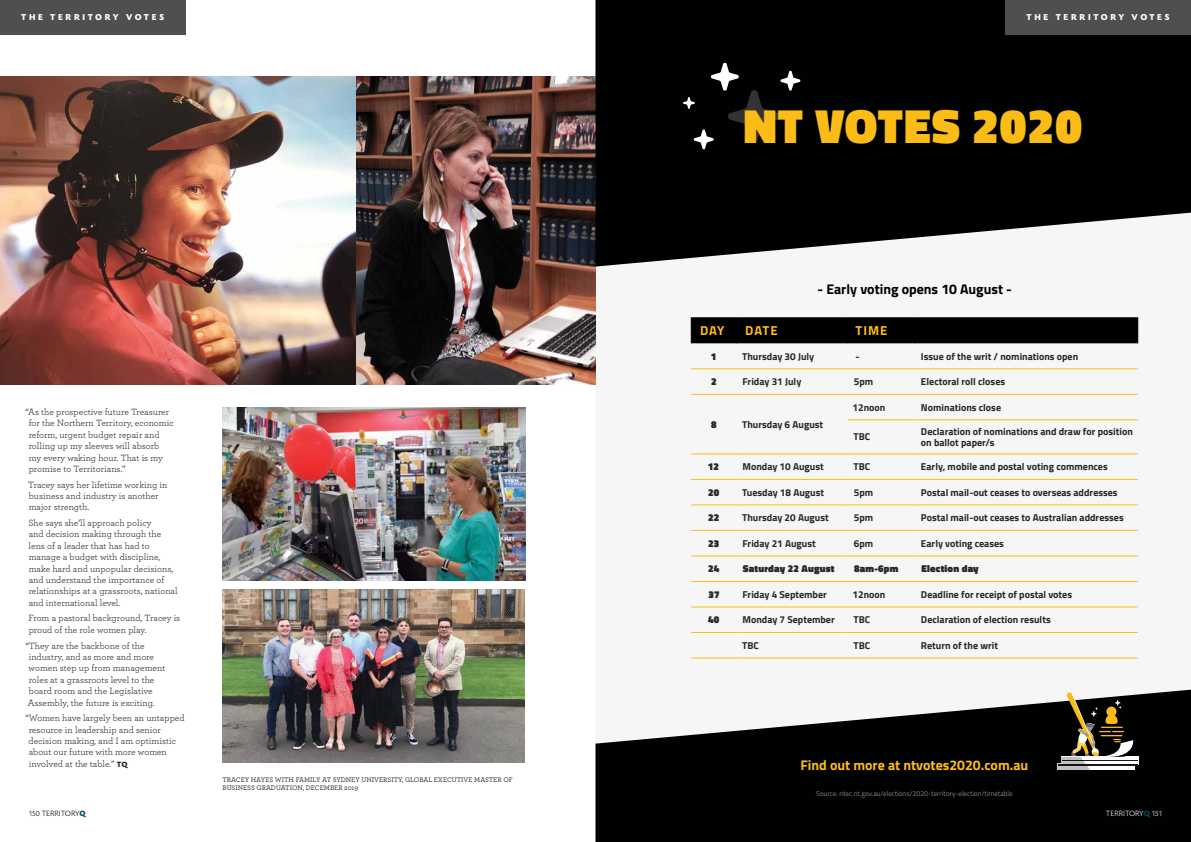
<style>
.page{position:relative;width:1191px;height:842px;background:#fff}
.page>*{position:absolute;margin:0;border:0;box-sizing:border-box;transform-origin:0 0}
.t1{font:900 48.6px "Titillium Web";letter-spacing:.02em;color:#fcbc17}
.t2{font:700 14px "Titillium Web";color:#febc15}
.t3{font:700 14px "Titillium Web";color:#000}
.t4{font:700 13px "Titillium Web";letter-spacing:.065em;color:#febc15}
.t5{font:700 10px/11px "Titillium Web";color:#292829}
.t6{font:900 10px "Titillium Web";letter-spacing:.02em;color:#292829}
.t7{font:9.5px/11.4px "Archer";color:#292829}
.t8{font:700 9px "Today SB";letter-spacing:.3em;color:#fff}
.t9{font:300 8px "Today SB";color:#fff}
.t10{font:300 8px "Today SB";color:#000}
.t11{font:500 7px/8.4px "Archer";color:#292829}
.t12{font:7px "Titillium Web";color:#828487}
.s1{font-weight:700}
.s2{font-family:"Today SB";font-weight:700;font-size:8px}
.s3{font-weight:700;color:#004e53}
</style>
<div class="page">
<div style="left:595px;top:0;width:596px;height:842px;background:#f6f6f6"></div>
<img style="left:222px;top:590px;width:302px;height:173px">
<img style="left:0;top:77px;width:595px;height:307px">
<img style="left:222px;top:407px;width:303px;height:174px">
<svg style="left:595px;top:690px;width:596px;height:152px;fill:#000101"></svg>
<svg style="left:595px;top:0;width:596px;height:267px;background:#1c1d1d"></svg>
<hr style="left:691px;top:317px;width:45px;height:1px;background:#000">
<hr style="left:736px;top:317px;width:111px;height:1px;background:#000">
<hr style="left:847px;top:317px;width:68px;height:1px;background:#000">
<hr style="left:915px;top:317px;width:223px;height:1px;background:#000">
<div style="left:691px;top:318px;width:447px;height:25px;background:#000"></div>
<hr style="left:691px;top:369px;width:45px;height:1px;background:#febc15">
<hr style="left:736px;top:369px;width:111px;height:1px;background:#febc15">
<hr style="left:847px;top:369px;width:68px;height:1px;background:#febc15">
<hr style="left:915px;top:369px;width:222px;height:1px;background:#febc15">
<hr style="left:691px;top:394px;width:45px;height:1px;background:#febc15">
<hr style="left:736px;top:394px;width:111px;height:1px;background:#febc15">
<hr style="left:847px;top:394px;width:68px;height:1px;background:#febc15">
<hr style="left:915px;top:394px;width:222px;height:1px;background:#febc15">
<hr style="left:847px;top:420px;width:68px;height:1px;background:#febc15">
<hr style="left:915px;top:420px;width:222px;height:1px;background:#febc15">
<hr style="left:691px;top:454px;width:45px;height:1px;background:#febc15">
<hr style="left:736px;top:454px;width:111px;height:1px;background:#febc15">
<hr style="left:847px;top:454px;width:68px;height:1px;background:#febc15">
<hr style="left:915px;top:454px;width:222px;height:1px;background:#febc15">
<hr style="left:691px;top:479px;width:45px;height:1px;background:#febc15">
<hr style="left:736px;top:479px;width:111px;height:1px;background:#febc15">
<hr style="left:847px;top:479px;width:68px;height:1px;background:#febc15">
<hr style="left:915px;top:479px;width:222px;height:1px;background:#febc15">
<hr style="left:691px;top:505px;width:45px;height:1px;background:#febc15">
<hr style="left:736px;top:505px;width:111px;height:1px;background:#febc15">
<hr style="left:847px;top:505px;width:68px;height:1px;background:#febc15">
<hr style="left:915px;top:505px;width:222px;height:1px;background:#febc15">
<hr style="left:691px;top:530px;width:45px;height:1px;background:#febc15">
<hr style="left:736px;top:530px;width:111px;height:1px;background:#febc15">
<hr style="left:847px;top:530px;width:68px;height:1px;background:#febc15">
<hr style="left:915px;top:530px;width:222px;height:1px;background:#febc15">
<hr style="left:691px;top:556px;width:45px;height:1px;background:#febc15">
<hr style="left:736px;top:556px;width:111px;height:1px;background:#febc15">
<hr style="left:847px;top:556px;width:68px;height:1px;background:#febc15">
<hr style="left:915px;top:556px;width:222px;height:1px;background:#febc15">
<hr style="left:691px;top:581px;width:45px;height:1px;background:#febc15">
<hr style="left:736px;top:581px;width:111px;height:1px;background:#febc15">
<hr style="left:847px;top:581px;width:68px;height:1px;background:#febc15">
<hr style="left:915px;top:581px;width:222px;height:1px;background:#febc15">
<hr style="left:691px;top:607px;width:45px;height:1px;background:#febc15">
<hr style="left:736px;top:607px;width:111px;height:1px;background:#febc15">
<hr style="left:847px;top:607px;width:68px;height:1px;background:#febc15">
<hr style="left:915px;top:607px;width:222px;height:1px;background:#febc15">
<hr style="left:691px;top:632px;width:45px;height:1px;background:#febc15">
<hr style="left:736px;top:632px;width:111px;height:1px;background:#febc15">
<hr style="left:847px;top:632px;width:68px;height:1px;background:#febc15">
<hr style="left:915px;top:632px;width:222px;height:1px;background:#febc15">
<hr style="left:691px;top:658px;width:45px;height:1px;background:#febc15">
<hr style="left:736px;top:658px;width:111px;height:1px;background:#febc15">
<hr style="left:847px;top:658px;width:68px;height:1px;background:#febc15">
<hr style="left:915px;top:658px;width:222px;height:1px;background:#febc15">
<svg style="left:683px;top:62px;width:117px;height:88px;background:#141515"></svg>
<svg style="left:1135px;top:757px;width:3px;height:7px"></svg>
<hr style="left:1058px;top:764px;width:80px;height:1px;background:#1a1a1b">
<hr style="left:1062px;top:761px;width:76px;height:1px;background:#1a1a1b">
<svg style="left:1057px;top:691px;width:78px;height:79px"></svg>
<div style="left:0;top:0;width:185px;height:34px;background:#4f4f51"></div>
<div style="left:1005px;top:0;width:186px;height:34px;background:#4f4f51"></div>
<p class="t8" style="left:21px;top:12px;width:144px">THE TERRITORY VOTES</p>
<p class="t8" style="left:1026px;top:12px;width:144px">THE TERRITORY VOTES</p>
<p class="t9" style="left:1115px;top:17px;width:49px"><span class="s1">TQ</span> XXXXXXX</p>
<h1 class="t1" style="left:743px;top:91px;width:340px">NT VOTES 2020</h1>
<p class="t7" style="left:29px;top:406px;width:147px;text-indent:-3px">“As the prospective future Treasurer for the Northern Territory, economic reform, urgent budget repair and rolling up my sleeves will absorb my every waking hour. That is my promise to Territorians.”</p>
<p class="t7" style="left:28px;top:478px;width:141px">Tracey says her lifetime working in business and industry is another major strength.</p>
<p class="t7" style="left:28px;top:517px;width:151px">She says she’ll approach policy<br>and decision making through the lens of a leader that has had to manage a budget with discipline, make hard and unpopular decisions, and understand the importance of relationships at a grassroots, national and international level.</p>
<p class="t7" style="left:28px;top:612px;width:153px">From a pastoral background, Tracey is proud of the role women play.</p>
<p class="t7" style="left:25px;top:639px;width:141px">“They are the backbone of the industry, and as more and more women step up from management roles at a grassroots level to the board room and the Legislative<br>Assembly, the future is exciting.</p>
<p class="t7" style="left:29px;top:712px;width:158px;text-indent:-3px">“Women have largely been an untapped resource in leadership and senior decision making, and I am optimistic about our future with more women involved at the table.” <span class="s2">TQ</span></p>
<p class="t11" style="left:222px;top:775px;width:292px">TRACEY HAYES WITH FAMILY AT SYDNEY UNIVERSITY, GLOBAL EXECUTIVE MASTER OF<br>BUSINESS GRADUATION, DECEMBER 2019</p>
<h2 class="t3" style="left:817px;top:279px;width:196px">- Early voting opens 10 August -</h2>
<h3 class="t4" style="left:700px;top:320px;width:26px">DAY</h3>
<h3 class="t4" style="left:745px;top:320px;width:34px">DATE</h3>
<h3 class="t4" style="left:855px;top:320px;width:33px">TIME</h3>
<p class="t6" style="left:710px;top:349px;width:7px">1</p>
<p class="t5" style="left:742px;top:350px;width:74px">Thursday 30 July</p>
<p class="t5" style="left:855px;top:350px;width:6px">-</p>
<p class="t5" style="left:921px;top:350px;width:159px">Issue of the writ / nominations open</p>
<p class="t6" style="left:711px;top:374px;width:7px">2</p>
<p class="t5" style="left:742px;top:376px;width:60px">Friday 31 July</p>
<p class="t5" style="left:854px;top:376px;width:21px">5pm</p>
<p class="t5" style="left:921px;top:376px;width:86px">Electoral roll closes</p>
<p class="t6" style="left:711px;top:417px;width:7px">8</p>
<p class="t5" style="left:742px;top:418px;width:83px">Thursday 6 August</p>
<p class="t5" style="left:852px;top:401px;width:34px">12noon</p>
<p class="t5" style="left:921px;top:401px;width:82px">Nominations close</p>
<p class="t5" style="left:853px;top:431px;width:18px">TBC</p>
<p class="t5" style="left:921px;top:425px;width:213px">Declaration of nominations and draw for position on ballot paper/s</p>
<p class="t6" style="left:708px;top:459px;width:12px">12</p>
<p class="t5" style="left:742px;top:461px;width:83px">Monday 10 August</p>
<p class="t5" style="left:853px;top:461px;width:18px">TBC</p>
<p class="t5" style="left:921px;top:461px;width:188px">Early, mobile and postal voting commences</p>
<p class="t6" style="left:708px;top:485px;width:12px">20</p>
<p class="t5" style="left:742px;top:486px;width:83px">Tuesday 18 August</p>
<p class="t5" style="left:854px;top:486px;width:21px">5pm</p>
<p class="t5" style="left:921px;top:486px;width:198px">Postal mail-out ceases to overseas addresses</p>
<p class="t6" style="left:708px;top:510px;width:12px">22</p>
<p class="t5" style="left:742px;top:512px;width:88px">Thursday 20 August</p>
<p class="t5" style="left:854px;top:512px;width:21px">5pm</p>
<p class="t5" style="left:921px;top:512px;width:204px">Postal mail-out ceases to Australian addresses</p>
<p class="t6" style="left:708px;top:536px;width:12px">23</p>
<p class="t5" style="left:742px;top:537px;width:75px">Friday 21 August</p>
<p class="t5" style="left:854px;top:537px;width:21px">6pm</p>
<p class="t5" style="left:921px;top:537px;width:84px">Early voting ceases</p>
<p class="t6" style="left:708px;top:561px;width:13px">24</p>
<p class="t6" style="left:743px;top:561px;width:93px">Saturday 22 August</p>
<p class="t6" style="left:854px;top:561px;width:46px">8am-6pm</p>
<p class="t6" style="left:921px;top:561px;width:59px">Election day</p>
<p class="t6" style="left:708px;top:587px;width:12px">37</p>
<p class="t5" style="left:742px;top:588px;width:86px">Friday 4 September</p>
<p class="t5" style="left:852px;top:588px;width:34px">12noon</p>
<p class="t5" style="left:921px;top:588px;width:153px">Deadline for receipt of postal votes</p>
<p class="t6" style="left:708px;top:612px;width:12px">40</p>
<p class="t5" style="left:742px;top:614px;width:94px">Monday 7 September</p>
<p class="t5" style="left:853px;top:614px;width:18px">TBC</p>
<p class="t5" style="left:921px;top:614px;width:131px">Declaration of election results</p>
<p class="t5" style="left:742px;top:639px;width:18px">TBC</p>
<p class="t5" style="left:853px;top:639px;width:18px">TBC</p>
<p class="t5" style="left:921px;top:639px;width:79px">Return of the writ</p>
<h2 class="t2" style="left:800px;top:754px;width:229px">Find out more at ntvotes2020.com.au</h2>
<p class="t12" style="left:816px;top:789px;width:198px">Source: ntec.nt.gov.au/elections/2020-territory-election/timetable</p>
<p class="t10" style="left:28px;top:809px;width:59px">150 TERRITORY<span class="s3">Q</span></p>
<p class="t9" style="left:1106px;top:809px;width:58px">TERRITORY<span class="s3">Q</span> 151</p>
</div>
